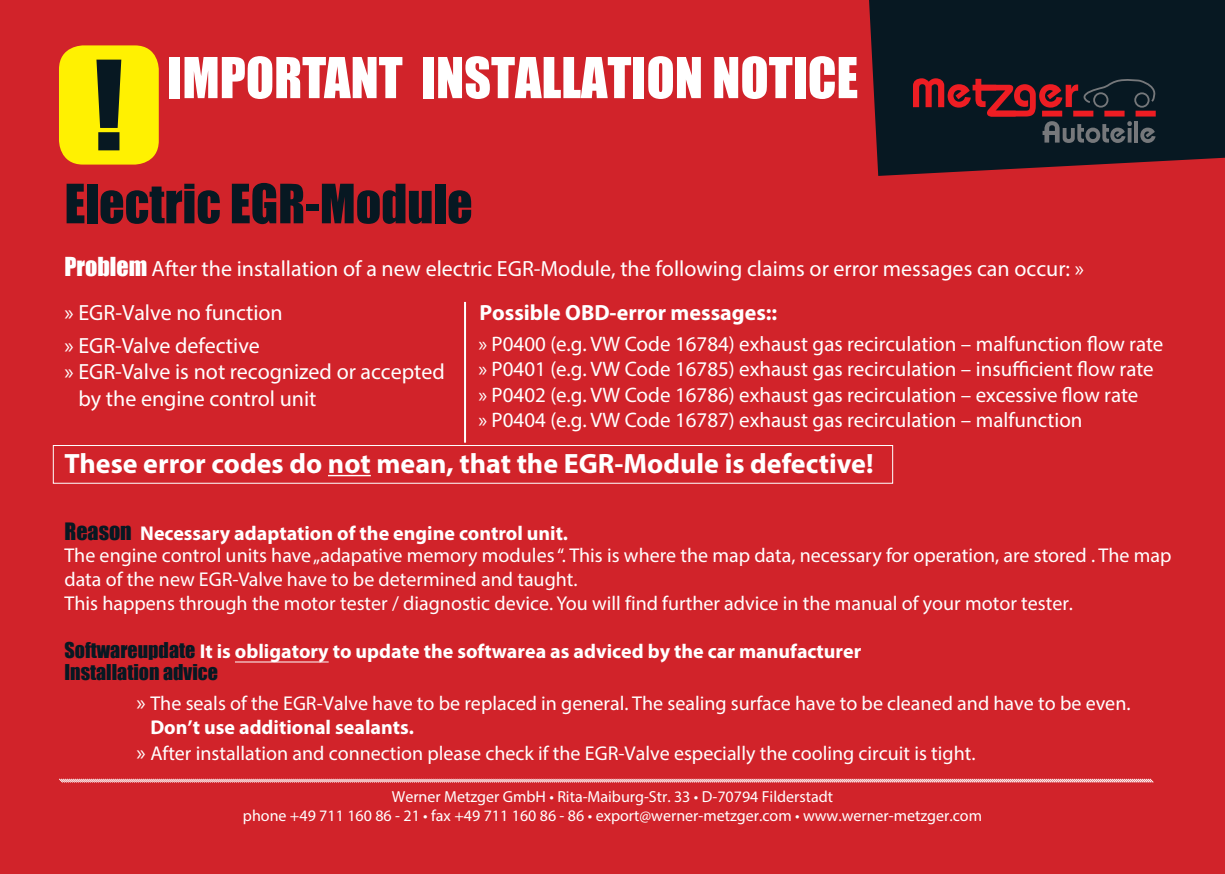
<style>
.page{position:relative;width:1225px;height:874px;background:#fff}
.page>*{position:absolute;margin:0;border:0;box-sizing:border-box;transform-origin:0 0}
.t1{font:52px "Impact";color:#fff}
.t2{font:50px "Impact";color:#071822}
.t3{font:700 28px "Myriad Pro";color:#fff}
.t4{font:22px/44px "Myriad Pro";color:#fff}
.t5{font:700 22px "Myriad Pro";color:#fff}
.t6{font:21px/25.2px "Myriad Pro";color:#fff}
.t7{font:20px/23.4px "Myriad Pro";color:#fff}
.t8{font:700 20px "Myriad Pro";color:#fff}
.t9{font:20px "Impact";color:#071822}
.t10{font:16px/19.2px "Myriad Pro";color:#fff;text-align:center}
.s1{font-family:"Impact";font-size:24px}
.s2{font-family:"Impact";font-size:22px;color:#071822}
.s3{font-weight:700}
.s4{font-family:"Impact";font-weight:400;color:#071822}
.s5{font-size:22px}
</style>
<div class="page">
<div style="left:0;top:0;width:1225px;height:873px;background:#d1232a"></div>
<svg style="left:869px;top:0;width:356px;height:176px;background:#181822"></svg>
<svg style="left:913px;top:78px;width:243px;height:65px;background:#3e212a"></svg>
<svg style="left:59px;top:778px;width:1095px;height:5px;background:#e78e91"></svg>
<div style="left:59px;top:45px;width:100px;height:119px;background:#fff101;border-radius:24px"></div>
<svg style="left:96px;top:60px;width:25px;height:90px"></svg>
<hr style="left:328px;top:474px;width:43px;height:2px;background:#fff">
<hr style="left:464px;top:302px;width:2px;height:140px;background:#fff">
<hr style="left:235px;top:661px;width:94px;height:1px;background:#fff">
<div style="left:53px;top:445px;width:840px;height:38px;border:1px solid #fff"></div>
<h1 class="t1" style="left:167px;top:37px;width:692px">IMPORTANT INSTALLATION NOTICE</h1>
<h2 class="t2" style="left:65px;top:165px;width:409px">Electric EGR-Module</h2>
<p class="t4" style="left:65px;top:246px;width:1021px"><span class="s1">Problem</span> After the installation of a new electric EGR-Module, the following claims or error messages can occur: » » EGR-Valve no function</p>
<p class="t5" style="left:479px;top:298px;width:299px">Possible OBD-error messages::</p>
<p class="t6" style="left:478px;top:331px;width:686px">» P0400 (e.g. VW Code 16784) exhaust gas recirculation – malfunction flow rate » P0401 (e.g. VW Code 16785) exhaust gas recirculation – insufficient flow rate » P0402 (e.g. VW Code 16786) exhaust gas recirculation – excessive flow rate<br>» P0404 (e.g. VW Code 16787) exhaust gas recirculation – malfunction</p>
<p class="t4" style="left:64px;top:323px;width:197px">» EGR-Valve defective</p>
<p class="t4" style="left:64px;top:349px;width:382px">» EGR-Valve is not recognized or accepted</p>
<p class="t4" style="left:78px;top:375px;width:239px">by the engine control unit</p>
<h3 class="t3" style="left:64px;top:445px;width:810px">These error codes do not mean, that the EGR-Module is defective!</h3>
<p class="t7" style="left:64px;top:521px;width:1108px"><span class="s2">Reason</span> <span class="s3">Necessary adaptation of the engine control unit.<br></span>The engine control units have „adapative memory modules “. This is where the map data, necessary for operation, are stored . The map data of the new EGR-Valve have to be determined and taught.<br>This happens through the motor tester / diagnostic device. You will find further advice in the manual of your motor tester.</p>
<p class="t8" style="left:64px;top:638px;width:798px"><span class="s4">Softwareupdate</span> It is obligatory to update the softwarea as adviced by the car manufacturer</p>
<p class="t9" style="left:64px;top:656px;width:155px">Installation advice</p>
<p class="t7" style="left:150px;top:691px;width:981px;text-indent:-14px"><span class="s5">»</span> The seals of the EGR-Valve have to be replaced in general. The sealing surface have to be cleaned and have to be even.<br><span class="s3">Don’t use additional sealants.</span></p>
<p class="t7" style="left:136px;top:740px;width:840px"><span class="s5">»</span> After installation and connection please check if the EGR-Valve especially the cooling circuit is tight.</p>
<p class="t10" style="left:243px;top:786px;width:740px">Werner Metzger GmbH • Rita-Maiburg-Str. 33 • D-70794 Filderstadt<br>phone +49 711 160 86 - 21 • fax +49 711 160 86 - 86 • export@werner-metzger.com • www.werner-metzger.com</p>
</div>
